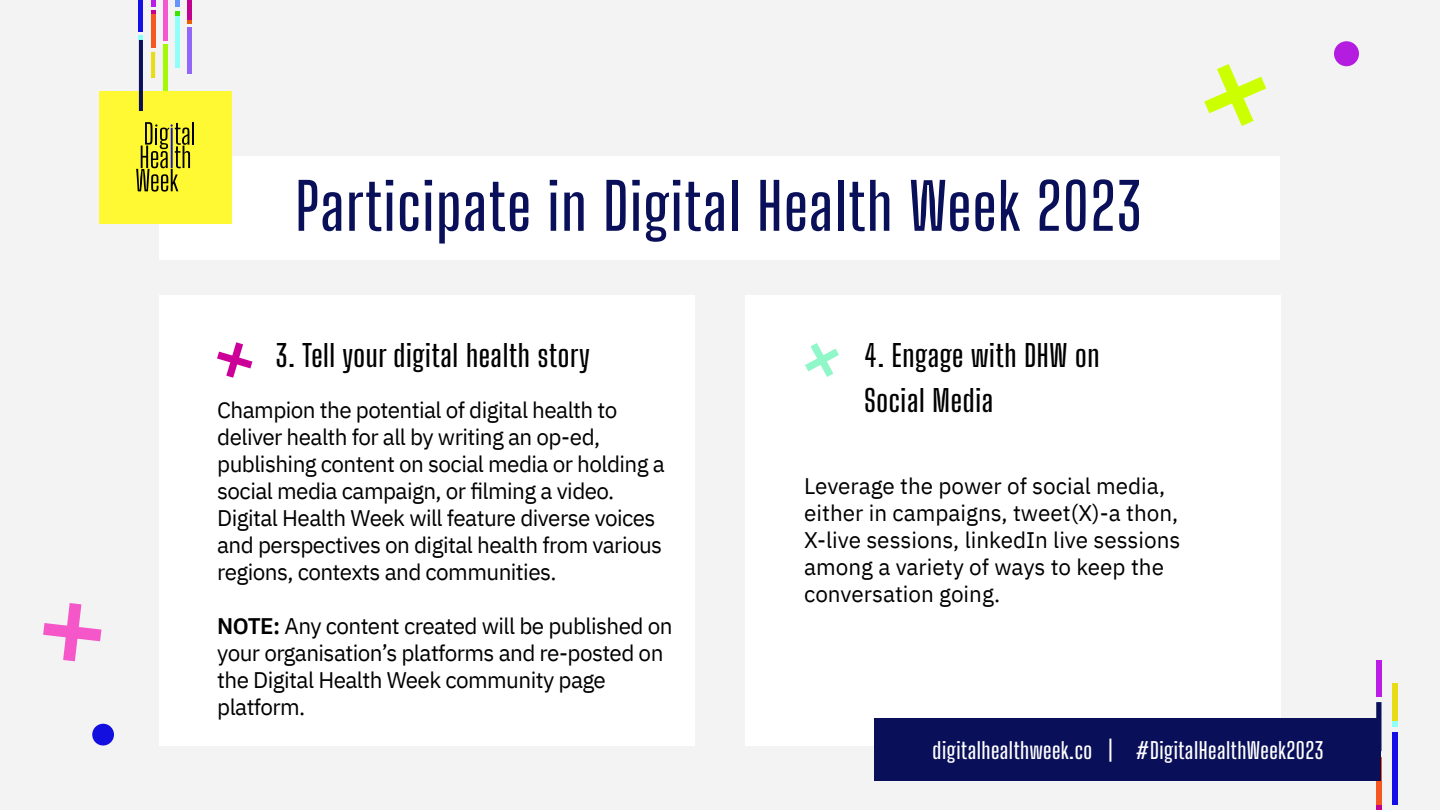
<style>
.page{position:relative;width:1440px;height:810px;background:#f3f3f3}
.page>*{position:absolute;margin:0;border:0;box-sizing:border-box;transform-origin:0 0}
.t1{font:600 63.68px "Big Shoulders Display";letter-spacing:.025em;color:#0a0f59}
.t2{font:600 30px/45px "Big Shoulders Display";letter-spacing:.025em;color:#000}
.t3{font:22.5px/27px "IBM Plex Sans";letter-spacing:-.025em;color:#000}
.t4{font:22.5px/27px "IBM Plex Sans";color:#000}
.t5{font:600 22.35px "Big Shoulders Display";letter-spacing:.025em;color:#fff}
.s1{font-weight:600}
</style>
<div class="page">
<div style="left:160px;top:156px;width:1120px;height:104px;background:#fff"></div>
<div style="left:159px;top:295px;width:536px;height:451px;background:#fff"></div>
<div style="left:745px;top:295px;width:535px;height:451px;background:#fff"></div>
<svg style="left:1204px;top:64px;width:62px;height:62px"></svg>
<svg style="left:43px;top:603px;width:58px;height:58px"></svg>
<div style="left:1334px;top:41px;width:25px;height:25px;background:#b41ce0;border-radius:50%"></div>
<div style="left:92px;top:724px;width:22px;height:22px;background:#120fdf;border-radius:50%"></div>
<div style="left:1376px;top:660px;width:6px;height:36px;background:#bb1de7"></div>
<svg style="left:1376px;top:804px;width:6px;height:6px"></svg>
<div style="left:1376px;top:757px;width:6px;height:47px;background:#f55622"></div>
<div style="left:1376px;top:702px;width:5px;height:49px;background:#0a0f59"></div>
<div style="left:1392px;top:732px;width:5px;height:73px;background:#130fe6"></div>
<svg style="left:1392px;top:721px;width:5px;height:5px"></svg>
<div style="left:1392px;top:683px;width:5px;height:38px;background:#e8dc16"></div>
<div style="left:99px;top:91px;width:133px;height:133px;background:#fff933"></div>
<hr style="left:192px;top:122px;width:2px;height:23px;background:#000">
<svg style="left:136px;top:122px;width:54px;height:70px"></svg>
<svg style="left:188px;top:19px;width:4px;height:4px"></svg>
<hr style="left:188px;top:0;width:4px;height:19px;background:#c40091">
<hr style="left:188px;top:28px;width:4px;height:46px;background:#9166f9">
<svg style="left:151px;top:0;width:4px;height:14px"></svg>
<hr style="left:151px;top:14px;width:4px;height:34px;background:#f55622">
<hr style="left:151px;top:52px;width:4px;height:26px;background:#e8dc16">
<hr style="left:163px;top:0;width:4px;height:40px;background:#f557d0">
<hr style="left:163px;top:44px;width:4px;height:47px;background:#a5f905">
<hr style="left:175px;top:15px;width:4px;height:52px;background:#91fff9">
<hr style="left:139px;top:0;width:4px;height:32px;background:#130fe6">
<svg style="left:139px;top:36px;width:4px;height:4px"></svg>
<hr style="left:139px;top:40px;width:4px;height:71px;background:#0a0f59">
<svg style="left:175px;top:0;width:4px;height:15px"></svg>
<svg style="left:217px;top:342px;width:35px;height:36px"></svg>
<svg style="left:805px;top:343px;width:34px;height:34px"></svg>
<div style="left:874px;top:718px;width:508px;height:63px;background:#0a0f59"></div>
<h1 class="t1" style="left:295px;top:158px;width:849px">Participate in Digital Health Week 2023</h1>
<h2 class="t2" style="left:276px;top:331px;width:315px">3. Tell your digital health story</h2>
<p class="t3" style="left:217px;top:395px;width:449px">Champion the potential of digital health to deliver health for all by writing an op-ed, publishing content on social media or holding a social media campaign, or filming a video.<br>Digital Health Week will feature diverse voices and perspectives on digital health from various regions, contexts and communities.</p>
<p class="t3" style="left:217px;top:611px;width:457px"><span class="s1">NOTE:</span> Any content created will be published on your organisation’s platforms and re-posted on the Digital Health Week community page platform.</p>
<h2 class="t2" style="left:864px;top:330px;width:237px">4. Engage with DHW on<br>Social Media</h2>
<p class="t4" style="left:804px;top:471px;width:378px">Leverage the power of social media, either in campaigns, tweet(X)-a thon, X-live sessions, linkedIn live sessions among a variety of ways to keep the conversation going.</p>
<p class="t5" style="left:933px;top:733px;width:393px">digitalhealthweek.co | #DigitalHealthWeek2023</p>
</div>
